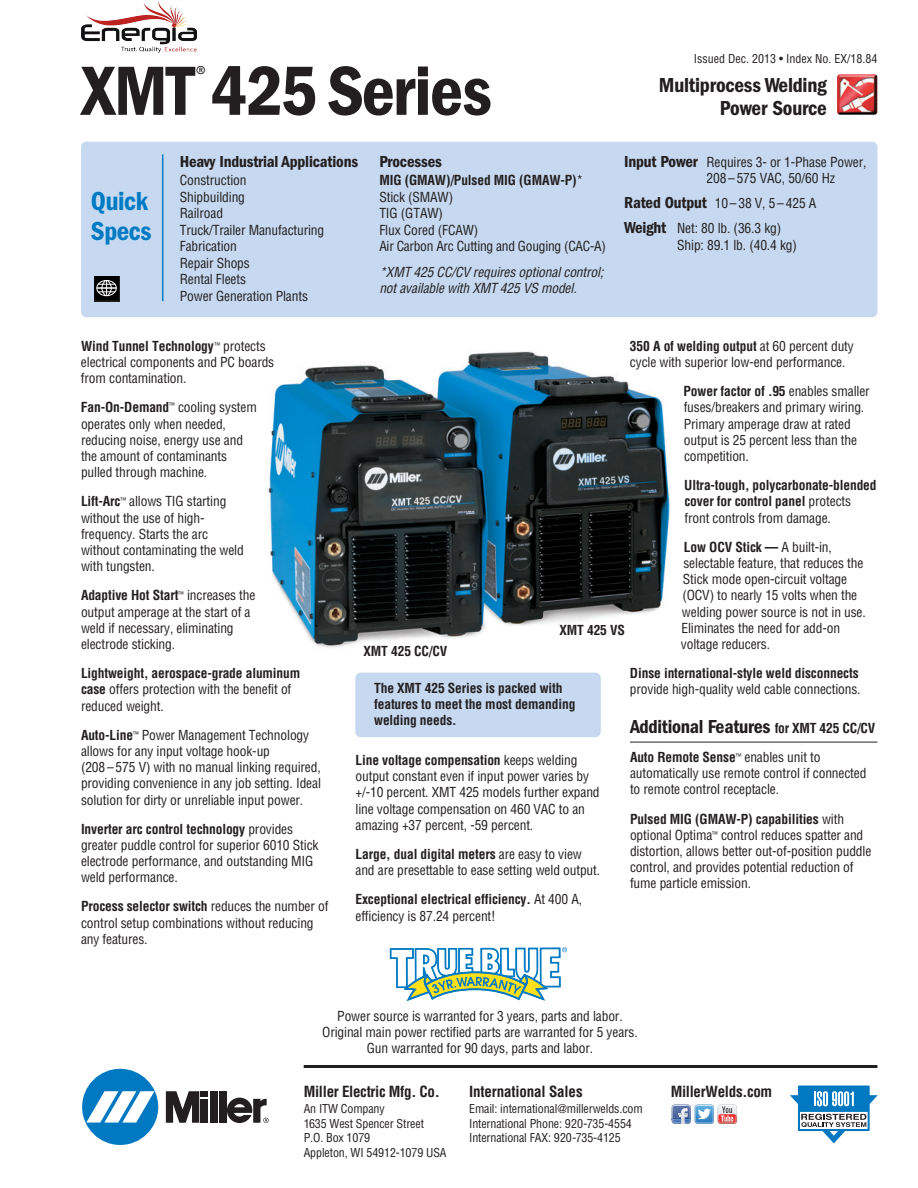
<style>
.page{position:relative;width:918px;height:1188px;background:#fff}
.page>*{position:absolute;margin:0;border:0;box-sizing:border-box;transform-origin:0 0}
.t1{font:72px "ITC Franklin Gothic Std Dm Cd";letter-spacing:-.02em;color:#231f20}
.t2{font:27px/30px "ITC Franklin Gothic Std Dm Cd";letter-spacing:-.015em;color:#007bc3}
.t3{font:21px/22.5px "ITC Franklin Gothic Std Dm Cd";letter-spacing:-.01em;color:#231f20;text-align:right}
.t4{font:condensed 21px "ITC Franklin Gothic Std";color:#231f20}
.t5{font:19.5px "ITC Franklin Gothic Std Dm Cd";letter-spacing:-.015em;color:#231f20}
.t6{font:16.5px "ITC Franklin Gothic Std Dm Cd";letter-spacing:-.01em;color:#231f20}
.t7{font:700 condensed 15px "Helvetica";letter-spacing:-.02em;color:#231f20}
.t8{font:condensed 13.5px/16.2px "Helvetica";letter-spacing:-.01em;color:#231f20}
.t9{font:700 condensed 13.5px/16.2px "Helvetica";letter-spacing:-.01em;color:#231f20}
.t10{font:italic condensed 13.5px/16.5px "Helvetica";color:#231f20}
.t11{font:condensed 12px/14.4px "Helvetica";letter-spacing:-.01em;color:#231f20}
.s1{font-weight:700}
.s2{font-family:"ITC Franklin Gothic Std Dm Cd";font-stretch:normal;font-size:16.5px}
.s3{font-weight:400}
.s4{font-family:"Helvetica";font-weight:700;font-stretch:condensed;font-size:13.5px}
</style>
<div class="page">
<img style="left:837px;top:74px;width:40px;height:41px">
<hr style="left:630px;top:742px;width:248px;height:1px;background:#231f20">
<div style="left:81px;top:142px;width:797px;height:175px;background:#c6d9f0;border-radius:5px"></div>
<hr style="left:304px;top:1065px;width:573px;height:3px;background:#231f20">
<svg style="left:389px;top:947px;width:178px;height:55px"></svg>
<img style="left:266px;top:351px;width:404px;height:324px">
<div style="left:94px;top:276px;width:26px;height:25px;background:#231f20"></div>
<div style="left:94px;top:276px;width:25px;height:24px;background:#000"></div>
<svg style="left:97px;top:280px;width:19px;height:16px"></svg>
<div style="left:96px;top:280px;width:21px;height:16px;border:1px solid #fff;border-radius:50%"></div>
<div style="left:355px;top:673px;width:246px;height:64px;background:#c6d9f0;border-radius:5px"></div>
<svg style="left:790px;top:1086px;width:88px;height:57px"></svg>
<div style="left:82px;top:1069px;width:76px;height:76px;background:#0079c2;border-radius:50%"></div>
<svg style="left:86px;top:1091px;width:68px;height:32px"></svg>
<div style="left:210px;top:1091px;width:7px;height:32px;background:#231f20"></div>
<div style="left:219px;top:1091px;width:7px;height:32px;background:#231f20"></div>
<div style="left:201px;top:1091px;width:7px;height:6px;background:#231f20"></div>
<div style="left:201px;top:1099px;width:7px;height:24px;background:#231f20"></div>
<svg style="left:166px;top:1091px;width:33px;height:32px"></svg>
<svg style="left:227px;top:1098px;width:42px;height:25px"></svg>
<svg style="left:672px;top:1105px;width:65px;height:19px"></svg>
<hr style="left:162px;top:154px;width:1px;height:147px;background:#007bc3">
<img style="left:81px;top:1px;width:116px;height:52px">
<h1 class="t1" style="left:81px;top:63px;width:412px">XMT 425 Series</h1>
<h3 class="t4" style="left:196px;top:61px;width:12px">®</h3>
<h2 class="t2" style="left:91px;top:188px;width:62px">Quick<br>Specs</h2>
<p class="t6" style="left:180px;top:155px;width:180px">Heavy Industrial Applications</p>
<p class="t8" style="left:180px;top:173px;width:146px">Construction<br>Shipbuilding<br>Railroad<br>Truck/Trailer Manufacturing<br>Fabrication<br>Repair Shops<br>Rental Fleets<br>Power Generation Plants</p>
<p class="t6" style="left:379px;top:155px;width:64px">Processes</p>
<p class="t8" style="left:379px;top:173px;width:228px"><span class="s1">MIG (GMAW)/Pulsed MIG (GMAW-P)</span>*<br>Stick (SMAW)<br>TIG (GTAW)<br>Flux Cored (FCAW)<br>Air Carbon Arc Cutting and Gouging (CAC-A)</p>
<p class="t10" style="left:379px;top:264px;width:228px">*XMT 425 CC/CV requires optionalcontrol; notavailable with XMT 425 VS model.</p>
<p class="t11" style="left:694px;top:52px;width:185px">Issued Dec. 2013 • Index No. EX/18.84</p>
<h3 class="t3" style="left:659px;top:75px;width:169px">Multiprocess Welding<br>Power Source</h3>
<p class="t8" style="left:706px;top:155px;width:162px;text-indent:-82px"><span class="s2">Input Power</span> Requires 3- or 1-Phase Power,<br>208 – 575 VAC, 50/60 Hz</p>
<p class="t8" style="left:624px;top:192px;width:194px;line-height:25.2px"><span class="s2">Rated Output</span> 10 – 38 V, 5 – 425 A<br><span class="s2">Weight</span> Net: 80 lb. (36.3 kg)</p>
<p class="t8" style="left:677px;top:238px;width:121px">Ship: 89.1 lb. (40.4 kg)</p>
<p class="t8" style="left:81px;top:339px;width:195px"><span class="s1">Wind Tunnel Technology</span><sup>™</sup> protects electrical components and PC boards from contamination.</p>
<p class="t8" style="left:81px;top:401px;width:177px"><span class="s1">Fan-On-Demand</span><sup>™</sup> cooling system operates only when needed, reducing noise, energy use and the amount of contaminants pulled through machine.</p>
<p class="t8" style="left:81px;top:495px;width:164px"><span class="s1">Lift-Arc</span><sup>™</sup> allows TIG starting without the use of high&shy;frequency. Starts the arc without contaminating the weld with tungsten.</p>
<p class="t8" style="left:81px;top:588px;width:176px"><span class="s1">Adaptive Hot Start</span><sup>™</sup> increases the output amperage at the start of a weld if necessary, eliminating electrode sticking.</p>
<p class="t8" style="left:81px;top:666px;width:221px"><span class="s1">Lightweight, aerospace-grade aluminum case</span> offers protection with the benefit of reduced weight.</p>
<p class="t8" style="left:81px;top:728px;width:242px"><span class="s1">Auto-Line</span><sup>™</sup> Power Management Technology allows for any input voltage hook-up<br>(208 – 575 V) with no manual linking required, providing convenience in any job setting. Ideal solution for dirty or unreliable input power.</p>
<p class="t8" style="left:81px;top:822px;width:239px"><span class="s1">Inverter arc control technology</span> provides greater puddle control for superior 6010 Stick electrode performance, and outstanding MIG weld performance.</p>
<p class="t8" style="left:81px;top:900px;width:249px"><span class="s1">Process selector switch</span> reduces the number of control setup combi nations without reducing any features.</p>
<p class="t8" style="left:630px;top:339px;width:225px"><span class="s1">350 A of welding output</span> at 60 percent duty cycle with superior low-end performance.</p>
<p class="t8" style="left:684px;top:384px;width:188px"><span class="s1">Power factor of .95</span> enables smaller fuses/breakers and primary wiring.<br>Primary amperage draw at rated output is 25 percent less than the competition.</p>
<p class="t9" style="left:684px;top:478px;width:194px">Ultra-tough, polycarbonate-blended cover for control panel <span class="s3">protects front controls from damage.</span></p>
<p class="t8" style="left:681px;top:540px;width:186px"><span class="s1">Low OCV Stick —</span> A built-in, selectable feature, that reduces the<br>Stick mode open-circuit voltage (OCV) to nearly 15 volts when the welding power source is not in use.<br>Eliminates the need for add-on voltage reducers.</p>
<p class="t9" style="left:630px;top:666px;width:230px">Dinse international-style weld disconnects</p>
<p class="t8" style="left:630px;top:682px;width:232px">provide high-quality weld cable connections.</p>
<h3 class="t5" style="left:630px;top:719px;width:247px">Additional Features <span class="s4">for XMT 425 CC/CV</span></h3>
<p class="t8" style="left:630px;top:750px;width:238px"><span class="s1">Auto Remote Sense</span><sup>™</sup> enables unit to automatically use remote control if connected to remote control receptacle.</p>
<p class="t8" style="left:630px;top:812px;width:243px"><span class="s1">Pulsed MIG (GMAW-P) capabilities</span> with optional Optima<sup>™</sup> control reduces spatter and distortion, allows better out-of-position puddle control, and provides potential reduction of fume particle emission.</p>
<p class="t9" style="left:559px;top:623px;width:67px">XMT 425 VS</p>
<p class="t9" style="left:364px;top:644px;width:85px">XMT 425 CC/CV</p>
<p class="t9" style="left:374px;top:681px;width:203px">The XMT 425 Series is packed with features to meet the most demanding welding needs.</p>
<p class="t8" style="left:355px;top:753px;width:246px"><span class="s1">Line voltage compensation</span> keeps welding output constant even if input power varies by +/-10 percent. XMT 425 models further expand line voltage compensation on 460 VAC to an amazing +37 percent, -59 percent.</p>
<p class="t8" style="left:355px;top:847px;width:246px"><span class="s1">Large, dual digital meters</span> are easy to view and are presettable to ease setting weld output.</p>
<p class="t9" style="left:355px;top:892px;width:228px">Exceptional electrical efficiency. <span class="s3">At 400 A, efficiency is 87.24 percent!</span></p>
<p class="t8" style="left:322px;top:1009px;width:317px;text-align:center">Power source is warranted for 3 years, parts and labor.<br>Original main power rectified parts are warranted for 5 years.<br>Gun warranted for 90 days, parts and labor.</p>
<p class="t7" style="left:304px;top:1085px;width:137px">Miller Electric Mfg. Co.</p>
<p class="t11" style="left:304px;top:1103px;width:144px">An ITW Company<br>1635 West Spencer Street<br>P.O. Box 1079<br>Appleton, WI 54912-1079 USA</p>
<p class="t7" style="left:469px;top:1085px;width:115px">International Sales</p>
<p class="t7" style="left:671px;top:1085px;width:103px">MillerWelds.com</p>
<p class="t11" style="left:469px;top:1103px;width:175px">Email: international@millerwelds.com<br>International Phone: 920-735-4554<br>International FAX: 920-735-4125</p>
</div>
